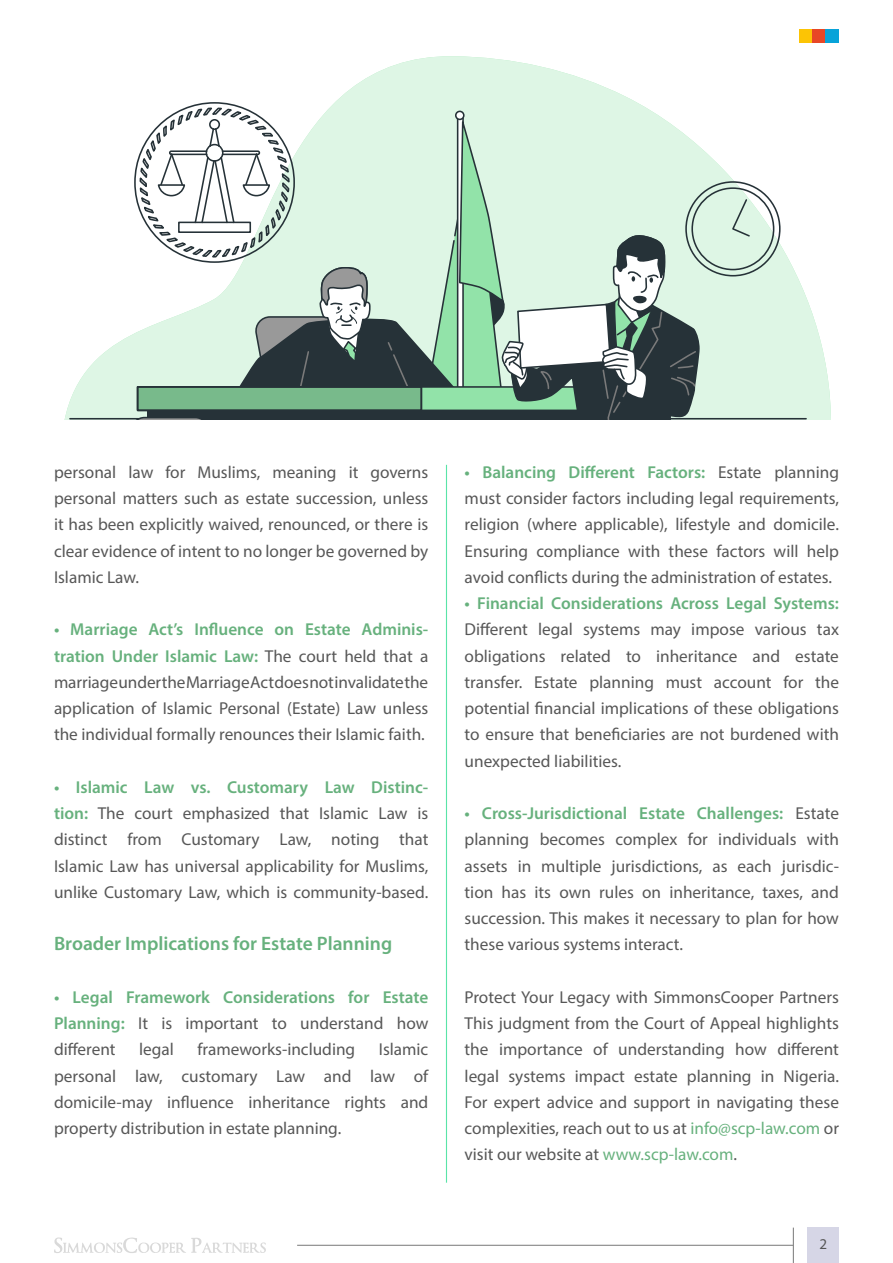
<style>
.page{position:relative;width:893px;height:1263px;background:#fff}
.page>*{position:absolute;margin:0;border:0;box-sizing:border-box;transform-origin:0 0}
.t1{font:600 19.5px "Myriad Pro";color:#67b17d}
.t2{font:17.25px/26.2px "Myriad Pro";color:#575757;text-align:justify}
.t3{font:600 17.25px/26.2px "Myriad Pro";color:#67b17d;text-align:justify}
.t4{font:15px "Myriad Pro";color:#575757}
.s1{font-weight:600;color:#67b17d}
.s2{font-weight:400;color:#575757}
.s3{color:#67b17d}
</style>
<div class="page">
<svg style="left:54px;top:1237px;width:212px;height:16px"></svg>
<hr style="left:297px;top:1245px;width:496px;height:1px;background:#878787">
<hr style="left:793px;top:1227px;width:1px;height:36px;background:#878787">
<div style="left:807px;top:1227px;width:32px;height:36px;background:#d6d6e6"></div>
<div style="left:799px;top:29px;width:14px;height:13px;background:#fcc405"></div>
<div style="left:813px;top:29px;width:13px;height:13px;background:#e84726"></div>
<div style="left:826px;top:29px;width:13px;height:13px;background:#08a3d9"></div>
<hr style="left:446px;top:465px;width:1px;height:718px;background:#5ae4a8">
<svg style="left:64px;top:56px;width:767px;height:364px"></svg>
<hr style="left:70px;top:418px;width:736px;height:1px;background:#263238">
<div style="left:685px;top:181px;width:96px;height:95px;border:2px solid #263238;border-radius:50%"></div>
<div style="left:691px;top:187px;width:83px;height:83px;border:2px solid #263238;border-radius:50%"></div>
<svg style="left:731px;top:198px;width:20px;height:40px"></svg>
<svg style="left:121px;top:107px;width:579px;height:313px"></svg>
<p class="t2" style="left:54px;top:459px;width:376px">personal law for Muslims, meaning it governs personal matters such as estate succession, unless it has been explicitly waived, renounced, or there is clear evidence of intent to no longer be governed by Islamic Law.</p>
<p class="t2" style="left:54px;top:616px;width:376px"><span class="s1">• Marriage Act’s Influence on Estate Adminis&shy;tration Under Islamic Law:</span> The court held that a marriage under the Marriage Act does not invalidate the application of Islamic Personal (Estate) Law unless the individual formally renounces their Islamic faith.</p>
<p class="t2" style="left:54px;top:774px;width:376px"><span class="s1">• Islamic Law vs. Customary Law Distinc&shy;tion:</span> The court emphasized that Islamic Law is distinct from Customary Law, noting that Islamic Law has universal applicability for Muslims, unlike Customary Law, which is community-based.</p>
<p class="t1" style="left:54px;top:931px;width:340px">Broader Implications for Estate Planning</p>
<p class="t3" style="left:54px;top:983px;width:376px">• Legal Framework Considerations for Estate Planning: <span class="s2">It is important to understand how different</span></p>
<p class="t2" style="left:139px;top:1036px;width:36px">legal</p>
<p class="t2" style="left:198px;top:1036px;width:159px">frameworks-including</p>
<p class="t2" style="left:54px;top:1036px;width:376px;text-indent:325px">Islamic personal law, customary Law and law of domicile-may influence inheritance rights and property distribution in estate planning.</p>
<p class="t2" style="left:465px;top:459px;width:376px"><span class="s1">• Balancing Different Factors:</span> Estate planning must consider factors including legal requirements, religion (where applicable), lifestyle and domicile.<br>Ensuring compliance with these factors will help avoid conflicts during the administration of estates.</p>
<p class="t3" style="left:465px;top:590px;width:376px">• Financial Considerations Across Legal Systems:</p>
<p class="t2" style="left:465px;top:616px;width:376px">Different legal systems may impose various tax obligations related to inheritance and estate transfer. Estate planning must account for the potential financial implications of these obligations to ensure that beneficiaries are not burdened with unexpected liabilities.</p>
<p class="t2" style="left:465px;top:800px;width:376px"><span class="s1">• Cross-Jurisdictional Estate Challenges:</span> Estate planning becomes complex for individuals with assets in multiple jurisdictions, as each jurisdic&shy;tion has its own rules on inheritance, taxes, and succession. This makes it necessary to plan for how these various systems interact.</p>
<p class="t2" style="left:465px;top:984px;width:376px">Protect Your Legacy with SimmonsCooper Partners This judgment from the Court of Appeal highlights the importance of understanding how different legal systems impact estate planning in Nigeria.<br>For expert advice and support in navigating these complexities, reach out to us at <span class="s3">info@scp-law.com</span> or visit our website at <span class="s3">www.scp-law.com</span>.</p>
<p class="t4" style="left:819px;top:1234px;width:9px">2</p>
</div>
